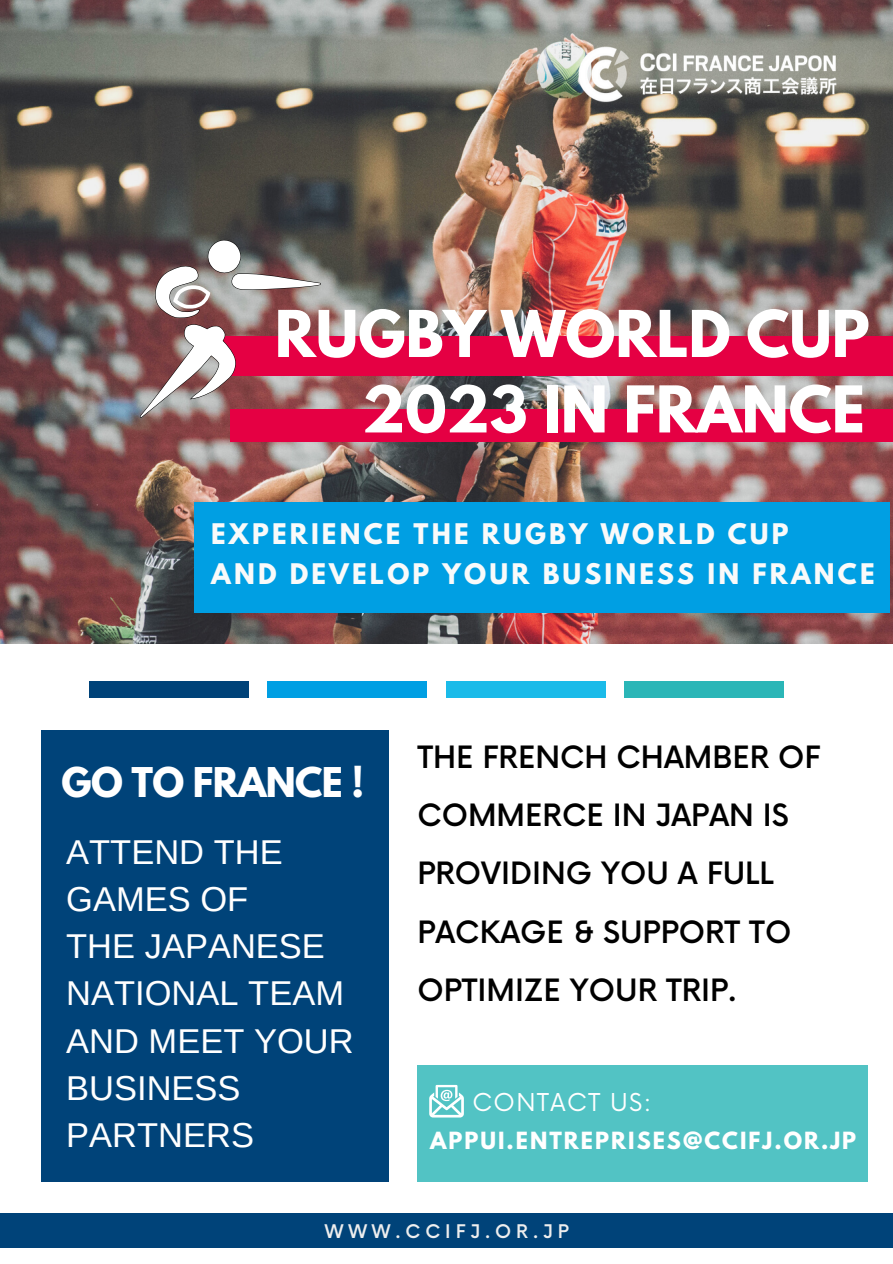
<style>
.page{position:relative;width:893px;height:1264px;background:#fff}
.page>*{position:absolute;margin:0;border:0;box-sizing:border-box;transform-origin:0 0}
.t1{font:700 57.15px/75.4px "League Spartan";color:#fff;text-align:right}
.t2{font:700 36.3px "League Spartan";letter-spacing:-.02em;color:#fff}
.t3{font:34.5px/47.2px "Arimo";color:#fff}
.t4{font:500 30px/58.5px "Now";color:#000}
.t5{font:700 25.2px/40.5px "League Spartan";letter-spacing:.125em;color:#f9fafa}
.t6{font:24px "Now";letter-spacing:.055em;color:#fff}
.t7{font:700 21px "League Spartan";letter-spacing:.095em;color:#fff}
.t8{font:500 18.3px "Now";letter-spacing:.27em;color:#eee}
</style>
<div class="page">
<img style="left:0;top:0;width:892px;height:644px">
<img style="left:565px;top:33px;width:283px;height:81px">
<div style="left:42px;top:730px;width:347px;height:451px;background:#004379"></div>
<div style="left:89px;top:681px;width:159px;height:16px;background:#004379"></div>
<div style="left:268px;top:681px;width:159px;height:16px;background:#009fe3"></div>
<div style="left:446px;top:681px;width:159px;height:16px;background:#1bbbe9"></div>
<div style="left:625px;top:681px;width:158px;height:16px;background:#2bb6b7"></div>
<div style="left:0;top:1212px;width:892px;height:35px;background:#004379"></div>
<div style="left:417px;top:1064px;width:450px;height:117px;background:#52c3c4"></div>
<div style="left:220px;top:336px;width:672px;height:39px;background:#e50043"></div>
<div style="left:230px;top:409px;width:662px;height:33px;background:#e50043"></div>
<div style="left:193px;top:502px;width:696px;height:110px;background:#009fe3"></div>
<svg style="left:429px;top:1084px;width:35px;height:33px"></svg>
<svg style="left:140px;top:240px;width:181px;height:177px"></svg>
<h1 class="t1" style="left:275px;top:303px;width:596px">RUGBY WORLD CUP<br>2023 IN FRANCE</h1>
<p class="t5" style="left:211px;top:516px;width:665px">EXPERIENCE THE RUGBY WORLD CUP<br>AND DEVELOP YOUR BUSINESS IN FRANCE</p>
<p class="t2" style="left:62px;top:764px;width:304px">GO TO FRANCE !</p>
<p class="t3" style="left:66px;top:828px;width:289px">ATTEND THE<br>GAMES OF<br>THE JAPANESE<br>NATIONAL TEAM<br>AND MEET YOUR<br>BUSINESS<br>PARTNERS</p>
<p class="t4" style="left:417px;top:729px;width:405px">THE FRENCH CHAMBER OF<br>COMMERCE IN JAPAN IS<br>PROVIDING YOU A FULL<br>PACKAGE &amp; SUPPORT TO<br>OPTIMIZE YOUR TRIP.</p>
<p class="t6" style="left:472px;top:1089px;width:180px">CONTACT US:</p>
<p class="t7" style="left:430px;top:1130px;width:428px">APPUI.ENTREPRISES@CCIFJ.OR.JP</p>
<p class="t8" style="left:325px;top:1221px;width:245px">WWW.CCIFJ.OR.JP</p>
</div>
